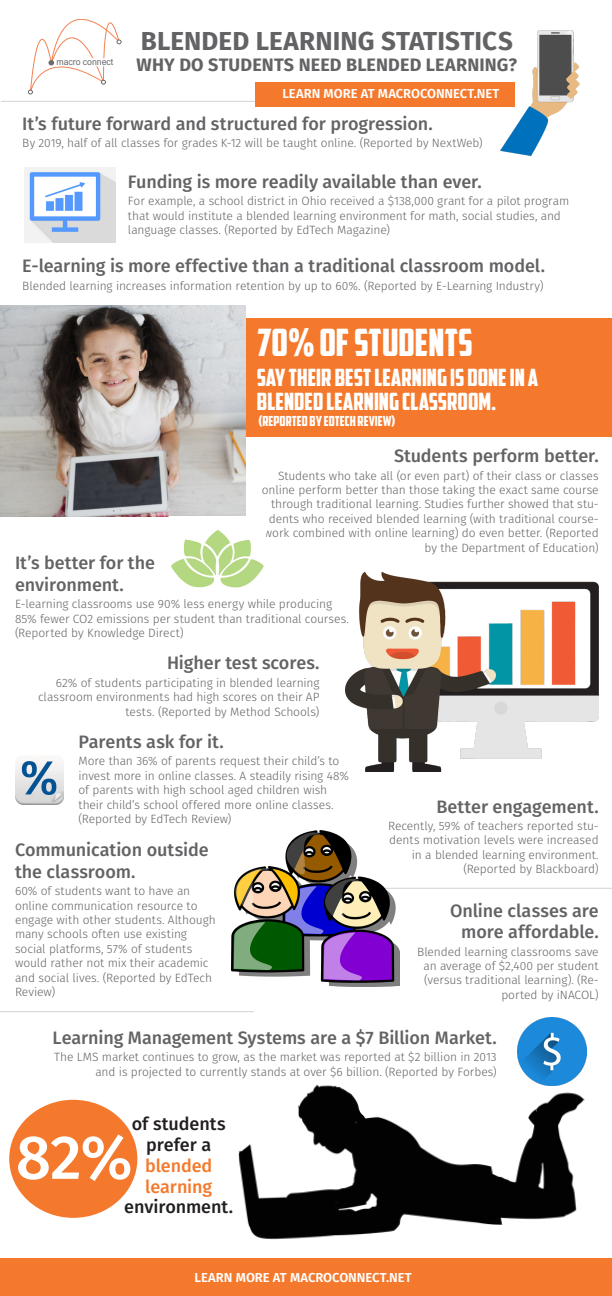
<style>
.page{position:relative;width:612px;height:1296px;background:#fff}
.page>*{position:absolute;margin:0;border:0;box-sizing:border-box;transform-origin:0 0}
.Cover-Text2{font:500 62px "Fira Sans";color:#fff}
.t1{font:38px "American Captain";color:#fff}
.WA-Name{font:700 26px "Fira Sans";letter-spacing:.005em;color:#636366}
.t2{font:24px/24px "American Captain";color:#fff}
.Cover-Text2-2{font:500 18px/21.6px "Fira Sans";letter-spacing:-.005em;color:#636366}
.WA-Name-2{font:700 18px "Fira Sans";letter-spacing:.01em;color:#636366}
.Cover-Text2-3{font:500 18px "Fira Sans";letter-spacing:-.005em;color:#231f20}
.Cover-Text2-4{font:500 18px "Fira Sans";letter-spacing:-.005em;color:#f4792c}
.t3{font:14px "American Captain";color:#fff}
.Cover-Text2-5{font:600 13px "Fira Sans";letter-spacing:-.005em;color:#fff}
.Cover-Text2-6{font:300 12px/14.4px "Fira Sans";letter-spacing:-.005em;color:#636366;text-align:right}
.t4{font:9.2px "Microsoft Sans Serif";color:#6b6b6e;scale:.94 1}
</style>
<div class="page">
<div style="left:9px;top:1100px;width:128px;height:118px;background:#f4792c;border-radius:50%"></div>
<div style="left:246px;top:319px;width:366px;height:118px;background:#f4792c"></div>
<hr style="left:1px;top:101px;width:254px;height:1px;background:#d1d2d4">
<svg style="left:28px;top:19px;width:93px;height:75px"></svg>
<img style="left:500px;top:31px;width:80px;height:124px">
<img style="left:15px;top:760px;width:49px;height:45px">
<img style="left:0;top:306px;width:246px;height:211px">
<img style="left:24px;top:168px;width:92px;height:75px">
<img style="left:171px;top:530px;width:93px;height:58px">
<img style="left:346px;top:572px;width:253px;height:199px">
<hr style="left:358px;top:888px;width:254px;height:1px;background:#d1d2d4">
<img style="left:231px;top:831px;width:169px;height:155px">
<img style="left:238px;top:1084px;width:347px;height:156px">
<hr style="left:0;top:1011px;width:254px;height:1px;background:#d1d2d4">
<img style="left:518px;top:1017px;width:68px;height:69px">
<div style="left:255px;top:82px;width:260px;height:25px;background:#f4792c"></div>
<div style="left:0;top:1259px;width:612px;height:37px;background:#f4792c"></div>
<p class="t4" style="left:56px;top:57px;width:62px">macro connect</p>
<p class="WA-Name" style="left:141px;top:19px;width:374px">BLENDED LEARNING STATISTICS</p>
<p class="WA-Name-2" style="left:137px;top:50px;width:382px">WHY DO STUDENTS NEED BLENDED LEARNING?</p>
<p class="Cover-Text2-5" style="left:282px;top:83px;width:219px">LEARN MORE AT MACROCONNECT.NET</p>
<p class="Cover-Text2-2" style="left:22px;top:112px;width:412px">It’s future forward and structured for progression.</p>
<p class="Cover-Text2-6" style="left:22px;top:136px;width:462px">By 2019, half of all classes for grades K-12 will be taught online. (Reported by NextWeb)</p>
<p class="Cover-Text2-2" style="left:128px;top:170px;width:355px">Funding is more readily available than ever.</p>
<p class="Cover-Text2-6" style="left:128px;top:194px;width:443px;text-align:left">For example, a school district in Ohio received a $138,000 grant for a pilot program that would institute a blended learning environment for math, social studies, and language classes. (Reported by EdTech Magazine)</p>
<p class="Cover-Text2-2" style="left:22px;top:254px;width:524px">E-learning is more effective than a traditional classroom model.</p>
<p class="Cover-Text2-6" style="left:22px;top:278px;width:523px">Blended learning increases information retention by up to 60%. (Reported by E-Learning Industry)</p>
<p class="t1" style="left:257px;top:319px;width:217px">70% OF STUDENTS</p>
<p class="t2" style="left:257px;top:365px;width:283px">SAY THEIR BEST LEARNING IS DONE IN A<br>BLENDED LEARNING CLASSROOM.</p>
<p class="t3" style="left:259px;top:413px;width:138px">(REPORTED BY EDTECH REVIEW)</p>
<p class="Cover-Text2-2" style="left:394px;top:444px;width:206px">Students perform better.</p>
<p class="Cover-Text2-6" style="left:262px;top:468px;width:338px">Students who take all (or even part) of their class or classes online perform better than those taking the exact same course through traditional learning. Studies further showed that stu&shy;dents who received blended learning (with traditional course&shy;work combined with online learning) do even better. (Reported by the Department of Education)</p>
<p class="Cover-Text2-2" style="left:15px;top:551px;width:142px">It’s better for the environment.</p>
<p class="Cover-Text2-6" style="left:15px;top:597px;width:335px;text-align:left">E-learning classrooms use 90% less energy while producing<br>85% fewer CO2 emissions per student than traditional courses. (Reported by Knowledge Direct)</p>
<p class="Cover-Text2-2" style="left:167px;top:652px;width:154px">Higher test scores.</p>
<p class="Cover-Text2-6" style="left:38px;top:675px;width:283px">62% of students participating in blended learning classroom environments had high scores on their AP tests. (Reported by Method Schools)</p>
<p class="Cover-Text2-2" style="left:78px;top:730px;width:147px">Parents ask for it.</p>
<p class="Cover-Text2-6" style="left:78px;top:754px;width:272px;text-align:left">More than 36% of parents request their child’s to invest more in online classes. A steadily rising 48% of parents with high school aged children wish their child’s school offered more online classes. (Reported by EdTech Review)</p>
<p class="Cover-Text2-2" style="left:436px;top:795px;width:164px">Better engagement.</p>
<p class="Cover-Text2-6" style="left:388px;top:818px;width:212px">Recently, 59% of teachers reported stu&shy;dents motivation levels were increased in a blended learning environment. (Reported by Blackboard)</p>
<p class="Cover-Text2-2" style="left:15px;top:838px;width:195px">Communication outside the classroom.</p>
<p class="Cover-Text2-6" style="left:15px;top:884px;width:202px;text-align:left">60% of students want to have an online communication resource to engage with other students. Although many schools often use existing social platforms, 57% of students would rather not mix their academic and social lives. (Reported by EdTech<br>Review)</p>
<p class="Cover-Text2-2" style="left:450px;top:899px;width:150px;text-align:right">Online classes are more affordable.</p>
<p class="Cover-Text2-6" style="left:417px;top:944px;width:183px">Blended learning classrooms save an average of $2,400 per student (versus traditional learning). (Re&shy;ported by iNACOL)</p>
<p class="Cover-Text2-2" style="left:53px;top:1026px;width:446px">Learning Management Systems are a $7 Billion Market.</p>
<p class="Cover-Text2-6" style="left:54px;top:1050px;width:444px">The LMS market continues to grow, as the market was reported at $2 billion in 2013 and is projected to currently stands at over $6 billion. (Reported by Forbes)</p>
<p class="Cover-Text2-3" style="left:132px;top:1109px;width:95px">of students</p>
<p class="Cover-Text2-3" style="left:146px;top:1130px;width:66px">prefer a</p>
<p class="Cover-Text2-4" style="left:145px;top:1151px;width:69px">blended</p>
<p class="Cover-Text2-4" style="left:145px;top:1172px;width:68px">learning</p>
<p class="Cover-Text2-3" style="left:124px;top:1193px;width:110px">environment.</p>
<p class="Cover-Text2" style="left:16px;top:1107px;width:118px">82%</p>
<p class="Cover-Text2-5" style="left:195px;top:1267px;width:219px">LEARN MORE AT MACROCONNECT.NET</p>
</div>
